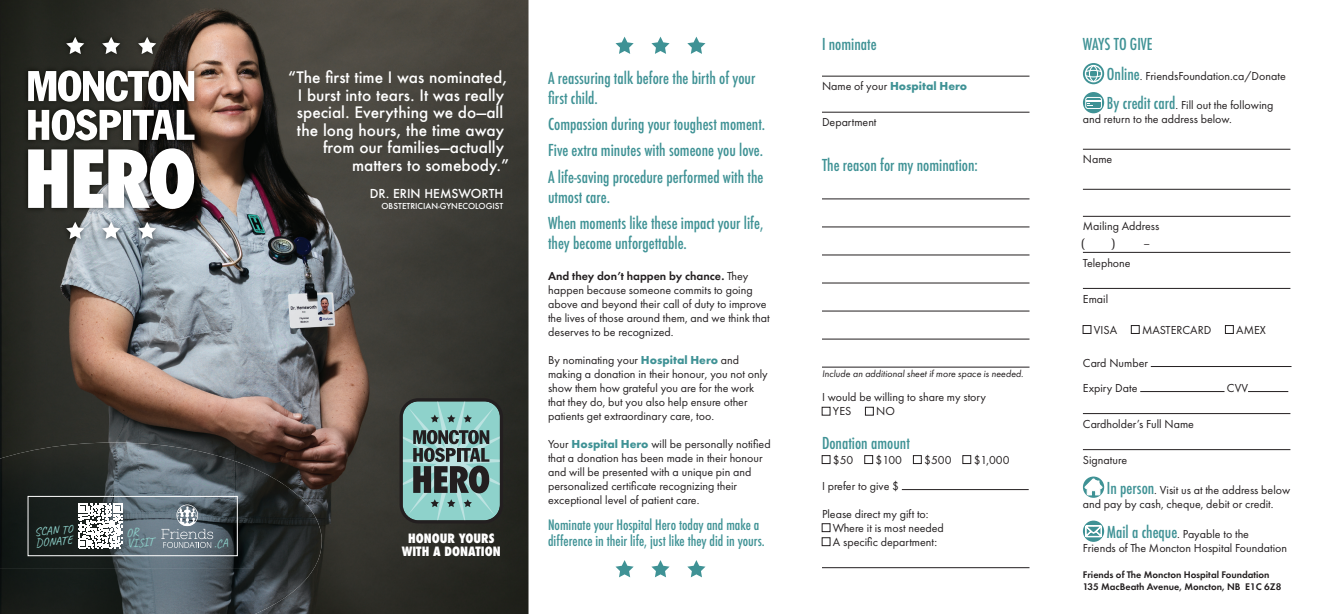
<style>
.page{position:relative;width:1321px;height:614px;background:#fff}
.page>*{position:absolute;margin:0;border:0;box-sizing:border-box;transform-origin:0 0}
.t1{font:500 condensed 16px/26.3px "Futura";color:#3f9295}
.t2{font:500 15.4px "Futura";color:#fff}
.t3{font:500 condensed 14px/16px "Futura";color:#3f9295}
.t4{font:800 condensed 12.5px/13.2px "Futura";color:#fff;text-align:center}
.t5{font:12px/14px "Futura PT";color:#231f20}
.t6{font:700 12px "Futura PT";color:#3f9295}
.t7{font:12px/11px "Caveat";color:#8ed2cb}
.t8{font:500 12px "Futura";color:#fff}
.t9{font:12px "Giovanni Std";color:#231f20}
.t10{font:600 10px/12px "Futura PT";color:#231f20}
.t11{font:italic 10px "Futura PT";color:#231f20}
.t12{font:500 8px "Futura";color:#fff}
.s1{font-weight:600}
.s2{font-weight:700;color:#3f9295}
.s3{font-weight:400;color:#231f20}
.s4{font-family:"Futura";font-weight:500;font-stretch:condensed;font-size:16px;color:#3f9295}
</style>
<div class="page">
<img style="left:0;top:0;width:528px;height:613px">
<img style="left:0;top:442px;width:254px;height:171px">
<img style="left:254px;top:468px;width:34px;height:145px">
<img style="left:288px;top:487px;width:34px;height:108px">
<img style="left:23px;top:32px;width:177px;height:212px">
<svg style="left:138px;top:221px;width:18px;height:18px"></svg>
<svg style="left:102px;top:221px;width:18px;height:18px"></svg>
<svg style="left:66px;top:221px;width:18px;height:18px"></svg>
<svg style="left:74px;top:148px;width:120px;height:61px"></svg>
<svg style="left:28px;top:149px;width:39px;height:59px"></svg>
<svg style="left:133px;top:110px;width:61px;height:30px"></svg>
<div style="left:123px;top:110px;width:8px;height:30px;background:#fff"></div>
<svg style="left:28px;top:109px;width:93px;height:31px"></svg>
<svg style="left:28px;top:70px;width:166px;height:32px"></svg>
<svg style="left:138px;top:37px;width:18px;height:17px"></svg>
<svg style="left:102px;top:37px;width:18px;height:17px"></svg>
<svg style="left:66px;top:37px;width:18px;height:17px"></svg>
<svg style="left:78px;top:503px;width:44px;height:45px"></svg>
<div style="left:28px;top:496px;width:209px;height:59px;border:1px solid #fff"></div>
<svg style="left:399px;top:398px;width:104px;height:125px"></svg>
<svg style="left:615px;top:37px;width:18px;height:17px"></svg>
<svg style="left:651px;top:37px;width:18px;height:17px"></svg>
<svg style="left:687px;top:37px;width:18px;height:17px"></svg>
<svg style="left:615px;top:560px;width:18px;height:17px"></svg>
<svg style="left:651px;top:560px;width:18px;height:17px"></svg>
<svg style="left:687px;top:560px;width:18px;height:17px"></svg>
<hr style="left:822px;top:76px;width:207px;height:1px;background:#231f20">
<hr style="left:822px;top:112px;width:207px;height:1px;background:#231f20">
<hr style="left:822px;top:198px;width:207px;height:1px;background:#231f20">
<hr style="left:822px;top:226px;width:207px;height:1px;background:#231f20">
<hr style="left:822px;top:254px;width:207px;height:1px;background:#231f20">
<hr style="left:822px;top:282px;width:207px;height:1px;background:#231f20">
<hr style="left:822px;top:310px;width:207px;height:1px;background:#231f20">
<hr style="left:822px;top:338px;width:207px;height:1px;background:#231f20">
<hr style="left:822px;top:366px;width:207px;height:1px;background:#231f20">
<div style="left:822px;top:407px;width:8px;height:8px;border:1px solid #231f20"></div>
<div style="left:865px;top:407px;width:8px;height:8px;border:1px solid #231f20"></div>
<div style="left:822px;top:455px;width:8px;height:8px;border:1px solid #231f20"></div>
<div style="left:864px;top:455px;width:9px;height:8px;border:1px solid #231f20"></div>
<div style="left:913px;top:455px;width:8px;height:8px;border:1px solid #231f20"></div>
<div style="left:962px;top:455px;width:9px;height:8px;border:1px solid #231f20"></div>
<hr style="left:902px;top:489px;width:126px;height:1px;background:#231f20">
<div style="left:822px;top:523px;width:8px;height:8px;border:1px solid #231f20"></div>
<div style="left:822px;top:537px;width:8px;height:8px;border:1px solid #231f20"></div>
<hr style="left:822px;top:567px;width:207px;height:1px;background:#231f20">
<svg style="left:1083px;top:63px;width:21px;height:21px"></svg>
<svg style="left:1084px;top:65px;width:18px;height:17px"></svg>
<div style="left:1083px;top:92px;width:21px;height:21px;background:#3f9295;border-radius:50%"></div>
<div style="left:1085px;top:97px;width:17px;height:12px;border:1px solid #fff;border-radius:2px"></div>
<svg style="left:1085px;top:100px;width:16px;height:6px"></svg>
<hr style="left:1083px;top:149px;width:207px;height:1px;background:#231f20">
<hr style="left:1083px;top:189px;width:207px;height:1px;background:#231f20">
<hr style="left:1083px;top:216px;width:207px;height:1px;background:#231f20">
<hr style="left:1083px;top:252px;width:207px;height:1px;background:#231f20">
<hr style="left:1083px;top:288px;width:207px;height:1px;background:#231f20">
<div style="left:1083px;top:325px;width:8px;height:8px;border:1px solid #231f20"></div>
<div style="left:1131px;top:325px;width:8px;height:8px;border:1px solid #231f20"></div>
<div style="left:1225px;top:325px;width:8px;height:8px;border:1px solid #231f20"></div>
<hr style="left:1150px;top:366px;width:141px;height:1px;background:#231f20">
<hr style="left:1140px;top:391px;width:84px;height:1px;background:#231f20">
<hr style="left:1248px;top:391px;width:40px;height:1px;background:#231f20">
<hr style="left:1083px;top:413px;width:207px;height:1px;background:#231f20">
<hr style="left:1083px;top:449px;width:207px;height:1px;background:#231f20">
<svg style="left:1083px;top:476px;width:21px;height:21px"></svg>
<svg style="left:1085px;top:478px;width:17px;height:16px"></svg>
<svg style="left:1083px;top:520px;width:21px;height:21px"></svg>
<svg style="left:1085px;top:524px;width:17px;height:13px"></svg>
<svg style="left:161px;top:504px;width:67px;height:44px"></svg>
<p class="t2" style="left:288px;top:67px;width:220px">“The first time I was nominated,</p>
<p class="t2" style="left:298px;top:84px;width:208px">I burst into tears. It was really</p>
<p class="t2" style="left:297px;top:102px;width:208px">special. Everything we do—all</p>
<p class="t2" style="left:297px;top:119px;width:209px">the long hours, the time away</p>
<p class="t2" style="left:323px;top:137px;width:183px">from our families—actually</p>
<p class="t2" style="left:352px;top:154px;width:158px">matters to somebody.”</p>
<p class="t8" style="left:370px;top:185px;width:135px">DR. ERIN HEMSWORTH</p>
<p class="t12" style="left:381px;top:200px;width:123px">OBSTETRICIAN-GYNECOLOGIST</p>
<p class="t7" style="left:34px;top:526px;width:40px;rotate:-5deg">SCAN TO<br>DONATE</p>
<p class="t7" style="left:126px;top:526px;width:28px;rotate:-5deg">OR<br>VISIT</p>
<p class="t4" style="left:402px;top:531px;width:100px">HONOUR YOURS<br>WITH A DONATION</p>
<h1 class="t1" style="left:548px;top:68px;width:209px;line-height:20px">A reassuring talk before the birth of your first child.</h1>
<h1 class="t1" style="left:548px;top:111px;width:219px">Compassion during your toughest moment.<br>Five extra minutes with someone you love.<br>A life-saving procedure performed with the</h1>
<h1 class="t1" style="left:548px;top:184px;width:217px">utmost care.<br>When moments like these impact your life,</h1>
<h1 class="t1" style="left:548px;top:230px;width:140px">they become unforgettable.</h1>
<p class="t5" style="left:548px;top:268px;width:223px"><span class="s1">And they don’t happen by chance.</span> They happen because someone commits to going above and beyond their call of duty to improve the lives of those around them, and we think that deserves to be recognized.</p>
<p class="t5" style="left:548px;top:352px;width:221px">By nominating your <span class="s2">Hospital Hero</span> and making a donation in their honour, you not only show them how grateful you are for the work that they do, but you also help ensure other patients get extraordinary care, too.</p>
<p class="t5" style="left:548px;top:436px;width:224px">Your <span class="s2">Hospital Hero</span> will be personally notified that a donation has been made in their honour and will be presented with a unique pin and personalized certificate recognizing their exceptional level of patient care.</p>
<p class="t3" style="left:548px;top:516px;width:218px">Nominate your Hospital Hero today and make a difference in their life, just like they did in yours.</p>
<h1 class="t1" style="left:822px;top:31px;width:56px">I nominate</h1>
<p class="t6" style="left:822px;top:78px;width:147px"><span class="s3">Name of your</span> Hospital Hero</p>
<p class="t5" style="left:822px;top:115px;width:56px">Department</p>
<h1 class="t1" style="left:822px;top:151px;width:157px">The reason for my nomination:</h1>
<p class="t11" style="left:822px;top:368px;width:203px">Include an additional sheet if more space is needed.</p>
<p class="t5" style="left:833px;top:390px;width:154px;text-indent:-11px">I would be willing to share my story<br>YES</p>
<p class="t5" style="left:876px;top:404px;width:20px">NO</p>
<h1 class="t1" style="left:822px;top:430px;width:89px">Donation amount</h1>
<p class="t5" style="left:833px;top:452px;width:22px">$50</p>
<p class="t5" style="left:875px;top:452px;width:28px">$100</p>
<p class="t5" style="left:924px;top:452px;width:29px">$500</p>
<p class="t5" style="left:973px;top:452px;width:37px">$1,000</p>
<p class="t5" style="left:822px;top:478px;width:79px">I prefer to give $</p>
<p class="t5" style="left:833px;top:506px;width:112px;text-indent:-11px">Please direct my gift to:<br>Where it is most needed<br>A specific department:</p>
<h1 class="t1" style="left:1083px;top:31px;width:71px">WAYS TO GIVE</h1>
<p class="t5" style="left:1107px;top:69px;width:180px"><span class="s4">Online</span>. FriendsFoundation.ca/Donate</p>
<p class="t5" style="left:1083px;top:98px;width:192px;text-indent:24px"><span class="s4">By credit card</span>. Fill out the following and return to the address below.</p>
<p class="t5" style="left:1083px;top:152px;width:31px">Name</p>
<p class="t5" style="left:1083px;top:219px;width:78px">Mailing Address</p>
<p class="t5" style="left:1083px;top:255px;width:49px">Telephone</p>
<p class="t5" style="left:1083px;top:291px;width:27px">Email</p>
<p class="t5" style="left:1094px;top:322px;width:25px">VISA</p>
<p class="t5" style="left:1142px;top:322px;width:71px">MASTERCARD</p>
<p class="t5" style="left:1236px;top:322px;width:31px">AMEX</p>
<p class="t5" style="left:1083px;top:350px;width:67px;line-height:25px">Card Number<br>Expiry Date</p>
<p class="t9" style="left:1081px;top:236px;width:6px">(</p>
<p class="t9" style="left:1110px;top:236px;width:6px">)</p>
<p class="t9" style="left:1143px;top:236px;width:8px">–</p>
<p class="t5" style="left:1227px;top:380px;width:23px">CVV</p>
<p class="t5" style="left:1083px;top:416px;width:113px">Cardholder’s Full Name</p>
<p class="t5" style="left:1083px;top:452px;width:46px">Signature</p>
<p class="t5" style="left:1083px;top:482px;width:209px;text-indent:24px"><span class="s4">In person</span>. Visit us at the address below and pay by cash, cheque, debit or credit.</p>
<p class="t5" style="left:1083px;top:526px;width:206px;text-indent:24px"><span class="s4">Mail a cheque</span>. Payable to the<br>Friends of The Moncton Hospital Foundation</p>
<p class="t10" style="left:1083px;top:568px;width:200px">Friends of The Moncton Hospital Foundation<br>135 MacBeath Avenue, Moncton, NB E1C 6Z8</p>
</div>
